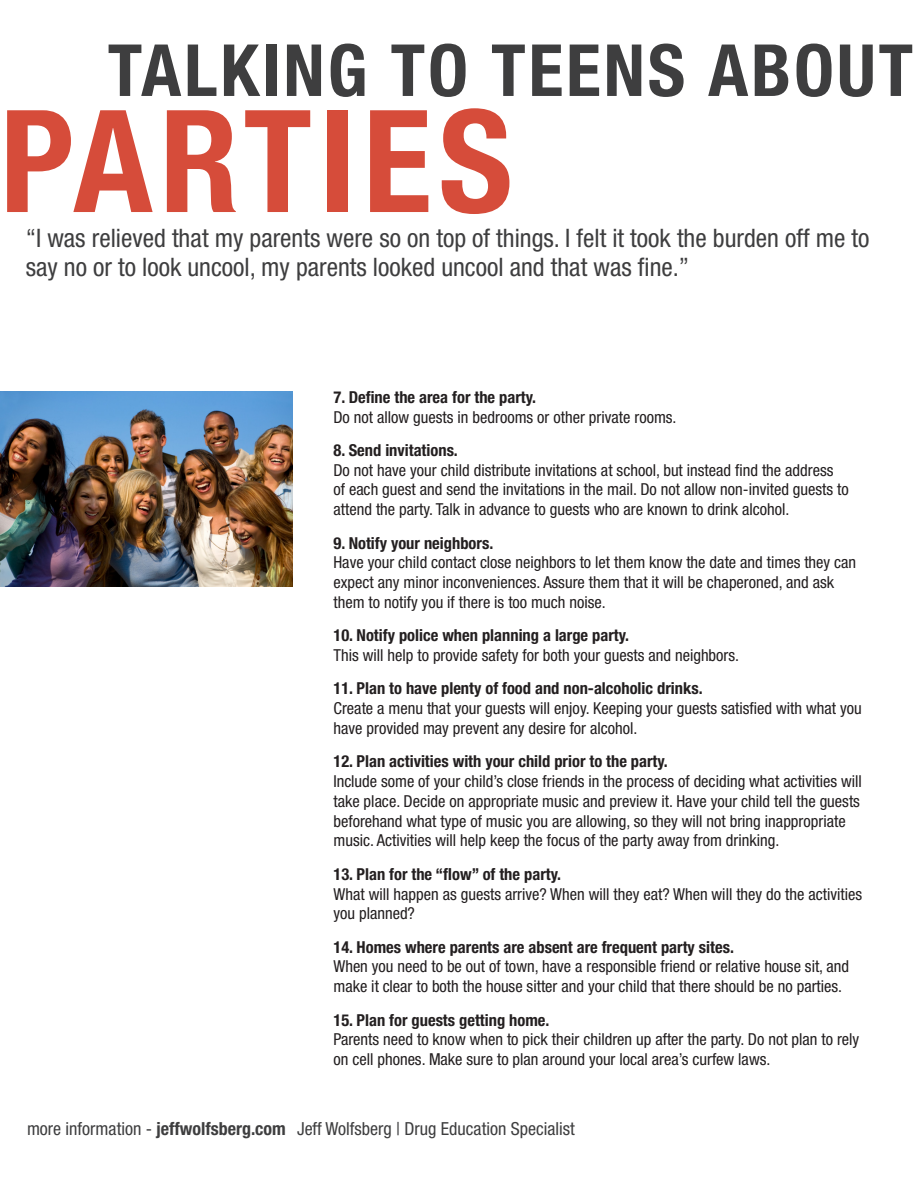
<style>
.page{position:relative;width:918px;height:1188px;background:#fff}
.page>*{position:absolute;margin:0;border:0;box-sizing:border-box;transform-origin:0 0}
.t1{font:700 condensed 142.5px "Helvetica Neue LT Std";letter-spacing:.05em;color:#d64c3a}
.t2{font:700 condensed 72px "Helvetica Neue LT Std";letter-spacing:.04em;color:#3e3e3f}
.t3{font:condensed 25.5px/28.5px "Helvetica Neue LT Std";color:#3e3e3f}
.t4{font:condensed 18px "Helvetica Neue LT Std";color:#3e3e3f}
.t5{font:condensed 16.5px/19.8px "Helvetica Neue LT Std";color:#231f20}
.t6{font:700 condensed 16.5px "Helvetica Neue LT Std";color:#231f20}
.s1{font-weight:700}
</style>
<div class="page">
<img style="left:0;top:391px;width:292px;height:195px">
<h2 class="t2" style="left:108px;top:27px;width:807px">TALKING TO TEENS ABOUT</h2>
<h1 class="t1" style="left:0;top:75px;width:514px">PARTIES</h1>
<h3 class="t3" style="left:26px;top:224px;width:845px">“I was relieved that my parents were so on top of things. I felt it took the burden off me to say no or to look uncool, my parents looked uncool and that was fine.”</h3>
<p class="t6" style="left:333px;top:387px;width:204px">7. Define the area for the party.</p>
<p class="t5" style="left:333px;top:407px;width:345px">Do not allow guests in bedrooms or other private rooms.</p>
<p class="t6" style="left:333px;top:440px;width:126px">8. Send invitations.</p>
<p class="t5" style="left:333px;top:460px;width:517px">Do not have your child distribute invitations at school, but instead find the address of each guest and send the invitations in the mail. Do not allow non-invited guests to attend the party. Talk in advance to guests who are known to drink alcohol.</p>
<p class="t6" style="left:333px;top:533px;width:161px">9. Notify your neighbors.</p>
<p class="t5" style="left:333px;top:553px;width:524px">Have your child contact close neighbors to let them know the date and times they can expect any minor inconveniences. Assure them that it will be chaperoned, and ask them to notify you if there is too much noise.</p>
<p class="t6" style="left:333px;top:625px;width:297px">10. Notify police when planning a large party.</p>
<p class="t5" style="left:333px;top:645px;width:407px">This will help to provide safety for both your guests and neighbors.</p>
<p class="t6" style="left:333px;top:679px;width:371px">11. Plan to have plenty of food and non-alcoholic drinks.</p>
<p class="t5" style="left:333px;top:698px;width:530px">Create a menu that your guests will enjoy. Keeping your guests satisfied with what you have provided may prevent any desire for alcohol.</p>
<p class="t6" style="left:333px;top:751px;width:336px">12. Plan activities with your child prior to the party.</p>
<p class="t5" style="left:333px;top:771px;width:530px">Include some of your child’s close friends in the process of deciding what activities will take place. Decide on appropriate music and preview it. Have your child tell the guests beforehand what type of music you are allowing, so they will not bring inappropriate music. Activities will help keep the focus of the party away from drinking.</p>
<p class="t6" style="left:333px;top:864px;width:229px">13. Plan for the “flow” of the party.</p>
<p class="t5" style="left:333px;top:884px;width:530px">What will happen as guests arrive? When will they eat? When will they do the activities you planned?</p>
<p class="t6" style="left:333px;top:937px;width:402px">14. Homes where parents are absent are frequent party sites.</p>
<p class="t5" style="left:333px;top:957px;width:517px">When you need to be out of town, have a responsible friend or relative house sit, and make it clear to both the house sitter and your child that there should be no parties.</p>
<p class="t6" style="left:333px;top:1010px;width:218px">15. Plan for guests getting home.</p>
<p class="t5" style="left:333px;top:1030px;width:527px">Parents need to know when to pick their children up after the party. Do not plan to rely on cell phones. Make sure to plan around your local area’s curfew laws.</p>
<p class="t4" style="left:27px;top:1118px;width:549px">more information - <span class="s1">jeffwolfsberg.com</span> Jeff Wolfsberg | Drug Education Specialist</p>
</div>
